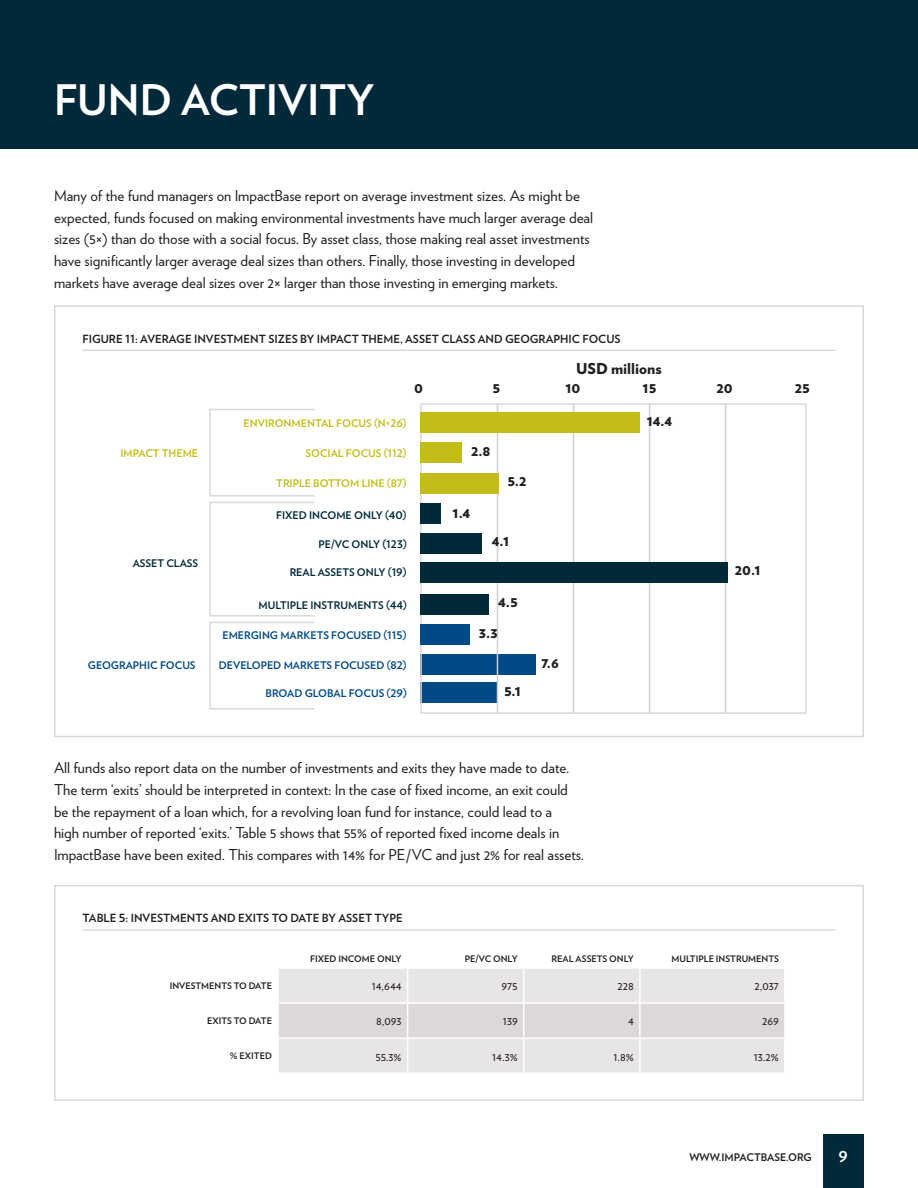
<style>
.page{position:relative;width:918px;height:1188px;background:#fff}
.page>*{position:absolute;margin:0;border:0;box-sizing:border-box;transform-origin:0 0}
.header_1{font:700 42px "Verlag";color:#fff}
.body_1{font:15px/21.8px "Verlag";color:#231f20}
.figure_-_bar_label{font:900 15px "Verlag";color:#231f20}
.t1{font:700 15px "Verlag";color:#fff}
.table_-_body_1{font:12px "Verlag";color:#231f20}
.figure_-_header_1{font:700 11.25px "Verlag";color:#231f20}
.figure_-_y_axis_labe{font:700 10.5px "Verlag";color:#004a87}
.figure_-_y_axis_labe-2{font:700 10.5px "Verlag";color:#00293a}
.figure_-_y_axis_labe-3{font:700 10.5px "Verlag";color:#c3bd1c}
.t2{font:700 10.5px "Verlag";color:#231f20}
.table_-_header_1{font:700 9px "Verlag";color:#231f20}
.table_-_header_2{font:700 9px "Verlag";color:#231f20}
</style>
<div class="page">
<div style="left:823px;top:1134px;width:40px;height:54px;background:#00293a"></div>
<div style="left:0;top:0;width:918px;height:148px;background:#00293a"></div>
<hr style="left:82px;top:929px;width:754px;height:2px;background:#dcd8d7">
<div style="left:54px;top:885px;width:810px;height:216px;border:2px solid #dcd8d7"></div>
<div style="left:279px;top:969px;width:505px;height:104px;background:#e8e5e5"></div>
<div style="left:279px;top:1004px;width:505px;height:33px;background:#dcd8d7"></div>
<hr style="left:407px;top:969px;width:1px;height:33px;background:#fff">
<hr style="left:523px;top:969px;width:1px;height:33px;background:#fff">
<hr style="left:639px;top:969px;width:2px;height:33px;background:#fff">
<hr style="left:278px;top:1002px;width:130px;height:2px;background:#fff">
<hr style="left:408px;top:1002px;width:116px;height:2px;background:#fff">
<hr style="left:407px;top:1004px;width:1px;height:33px;background:#fff">
<hr style="left:524px;top:1002px;width:116px;height:2px;background:#fff">
<hr style="left:523px;top:1004px;width:1px;height:33px;background:#fff">
<hr style="left:640px;top:1002px;width:146px;height:2px;background:#fff">
<hr style="left:639px;top:1004px;width:2px;height:33px;background:#fff">
<hr style="left:278px;top:1037px;width:130px;height:2px;background:#fff">
<hr style="left:408px;top:1037px;width:116px;height:2px;background:#fff">
<hr style="left:407px;top:1039px;width:1px;height:34px;background:#fff">
<hr style="left:524px;top:1037px;width:116px;height:2px;background:#fff">
<hr style="left:523px;top:1039px;width:1px;height:34px;background:#fff">
<hr style="left:640px;top:1037px;width:146px;height:2px;background:#fff">
<hr style="left:639px;top:1039px;width:2px;height:34px;background:#fff">
<div style="left:420px;top:683px;width:78px;height:20px;background:#004a87"></div>
<div style="left:420px;top:655px;width:116px;height:20px;background:#004a87"></div>
<hr style="left:82px;top:350px;width:754px;height:1px;background:#dcd8d7">
<div style="left:54px;top:305px;width:810px;height:432px;border:2px solid #dcd8d7"></div>
<hr style="left:497px;top:404px;width:1px;height:309px;background:#d3d0ce">
<hr style="left:573px;top:404px;width:1px;height:309px;background:#d3d0ce">
<hr style="left:649px;top:404px;width:1px;height:309px;background:#d3d0ce">
<hr style="left:725px;top:404px;width:1px;height:309px;background:#d3d0ce">
<div style="left:420px;top:403px;width:387px;height:311px;border:2px solid #dcd8d7"></div>
<div style="left:420px;top:473px;width:79px;height:20px;background:#c3bd1c"></div>
<div style="left:420px;top:443px;width:42px;height:20px;background:#c3bd1c"></div>
<div style="left:420px;top:413px;width:220px;height:20px;background:#c3bd1c"></div>
<div style="left:209px;top:409px;width:106px;height:87px;border:2px solid #dcd8d7"></div>
<div style="left:209px;top:502px;width:106px;height:114px;border:2px solid #dcd8d7"></div>
<div style="left:209px;top:622px;width:106px;height:88px;border:2px solid #dcd8d7"></div>
<div style="left:420px;top:503px;width:21px;height:21px;background:#00293a"></div>
<div style="left:420px;top:594px;width:68px;height:20px;background:#00293a"></div>
<div style="left:420px;top:533px;width:62px;height:20px;background:#00293a"></div>
<div style="left:420px;top:625px;width:50px;height:20px;background:#004a87"></div>
<div style="left:420px;top:562px;width:307px;height:21px;background:#00293a"></div>
<p class="header_1" style="left:54px;top:66px;width:322px">FUND ACTIVITY</p>
<p class="body_1" style="left:54px;top:184px;width:541px">Many of the fund managers on ImpactBase report on average investment sizes. As might be expected, funds focused on making environmental investments have much larger average deal sizes (5×) than do those with a social focus. By asset class, those making real asset investments have significantly larger average deal sizes than others. Finally, those investing in developed markets have average deal sizes over 2× larger than those investing in emerging markets.</p>
<p class="figure_-_header_1" style="left:82px;top:330px;width:540px">FIGURE 11: AVERAGE INVESTMENT SIZES BY IMPACT THEME, ASSET CLASS AND GEOGRAPHIC FOCUS</p>
<p class="figure_-_bar_label" style="left:576px;top:356px;width:87px">USD millions</p>
<p class="figure_-_y_axis_labe-3" style="left:120px;top:445px;width:79px">IMPACT THEME</p>
<p class="figure_-_y_axis_labe-2" style="left:133px;top:555px;width:67px">ASSET CLASS</p>
<p class="figure_-_y_axis_labe" style="left:88px;top:657px;width:109px">GEOGRAPHIC FOCUS</p>
<p class="figure_-_bar_label" style="left:414px;top:375px;width:10px">0</p>
<p class="figure_-_bar_label" style="left:493px;top:375px;width:9px">5</p>
<p class="figure_-_bar_label" style="left:565px;top:375px;width:17px">10</p>
<p class="figure_-_bar_label" style="left:643px;top:375px;width:15px">15</p>
<p class="figure_-_bar_label" style="left:716px;top:375px;width:18px">20</p>
<p class="figure_-_bar_label" style="left:795px;top:375px;width:17px">25</p>
<p class="figure_-_y_axis_labe-3" style="left:244px;top:415px;width:165px">ENVIRONMENTAL FOCUS (N=26)</p>
<p class="figure_-_y_axis_labe-3" style="left:306px;top:445px;width:103px">SOCIAL FOCUS (112)</p>
<p class="figure_-_y_axis_labe-3" style="left:276px;top:475px;width:132px">TRIPLE BOTTOM LINE (87)</p>
<p class="figure_-_bar_label" style="left:471px;top:439px;width:21px">2.8</p>
<p class="figure_-_bar_label" style="left:507px;top:469px;width:21px">5.2</p>
<p class="figure_-_bar_label" style="left:647px;top:409px;width:27px">14.4</p>
<p class="figure_-_y_axis_labe-2" style="left:276px;top:507px;width:132px">FIXED INCOME ONLY (40)</p>
<p class="figure_-_bar_label" style="left:453px;top:500px;width:19px">1.4</p>
<p class="figure_-_y_axis_labe-2" style="left:319px;top:536px;width:90px">PE/VC ONLY (123)</p>
<p class="figure_-_bar_label" style="left:492px;top:528px;width:19px">4.1</p>
<p class="figure_-_y_axis_labe-2" style="left:290px;top:564px;width:119px">REAL ASSETS ONLY (19)</p>
<p class="figure_-_bar_label" style="left:735px;top:557px;width:27px">20.1</p>
<p class="figure_-_y_axis_labe-2" style="left:259px;top:597px;width:150px">MULTIPLE INSTRUMENTS (44)</p>
<p class="figure_-_bar_label" style="left:498px;top:589px;width:21px">4.5</p>
<p class="figure_-_y_axis_labe" style="left:222px;top:627px;width:186px">EMERGING MARKETS FOCUSED (115)</p>
<p class="figure_-_bar_label" style="left:479px;top:620px;width:20px">3.3</p>
<p class="figure_-_y_axis_labe" style="left:219px;top:657px;width:189px">DEVELOPED MARKETS FOCUSED (82)</p>
<p class="figure_-_bar_label" style="left:541px;top:650px;width:19px">7.6</p>
<p class="figure_-_y_axis_labe" style="left:266px;top:685px;width:143px">BROAD GLOBAL FOCUS (29)</p>
<p class="figure_-_bar_label" style="left:504px;top:679px;width:19px">5.1</p>
<p class="body_1" style="left:54px;top:756px;width:532px">All funds also report data on the number of investments and exits they have made to date.<br>The term ‘exits’ should be interpreted in context: In the case of fixed income, an exit could be the repayment of a loan which, for a revolving loan fund for instance, could lead to a<br>high number of reported ‘exits.’ Table 5 shows that 55% of reported fixed income deals in ImpactBase have been exited. This compares with 14% for PE/VC and just 2% for real assets.</p>
<p class="figure_-_header_1" style="left:82px;top:910px;width:322px">TABLE 5: INVESTMENTS AND EXITS TO DATE BY ASSET TYPE</p>
<p class="table_-_header_1" style="left:310px;top:952px;width:93px">FIXED INCOME ONLY</p>
<p class="table_-_header_1" style="left:465px;top:952px;width:54px">PE/VC ONLY</p>
<p class="table_-_header_1" style="left:552px;top:952px;width:84px">REAL ASSETS ONLY</p>
<p class="table_-_header_1" style="left:672px;top:952px;width:109px">MULTIPLE INSTRUMENTS</p>
<p class="table_-_header_2" style="left:170px;top:979px;width:104px">INVESTMENTS TO DATE</p>
<p class="table_-_body_1" style="left:372px;top:977px;width:31px">14,644</p>
<p class="table_-_body_1" style="left:502px;top:977px;width:18px">975</p>
<p class="table_-_body_1" style="left:618px;top:977px;width:18px">228</p>
<p class="table_-_body_1" style="left:754px;top:977px;width:26px">2,037</p>
<p class="table_-_header_2" style="left:207px;top:1014px;width:66px">EXITS TO DATE</p>
<p class="table_-_body_1" style="left:376px;top:1012px;width:27px">8,093</p>
<p class="table_-_body_1" style="left:503px;top:1012px;width:16px">139</p>
<p class="table_-_body_1" style="left:628px;top:1012px;width:7px">4</p>
<p class="table_-_body_1" style="left:762px;top:1012px;width:18px">269</p>
<p class="table_-_header_2" style="left:230px;top:1049px;width:44px">% EXITED</p>
<p class="table_-_body_1" style="left:375px;top:1047px;width:28px">55.3%</p>
<p class="table_-_body_1" style="left:492px;top:1047px;width:27px">14.3%</p>
<p class="table_-_body_1" style="left:613px;top:1047px;width:22px">1.8%</p>
<p class="table_-_body_1" style="left:754px;top:1047px;width:27px">13.2%</p>
<p class="t2" style="left:689px;top:1149px;width:124px">WWW.IMPACTBASE.ORG</p>
<p class="t1" style="left:839px;top:1145px;width:11px">9</p>
</div>
